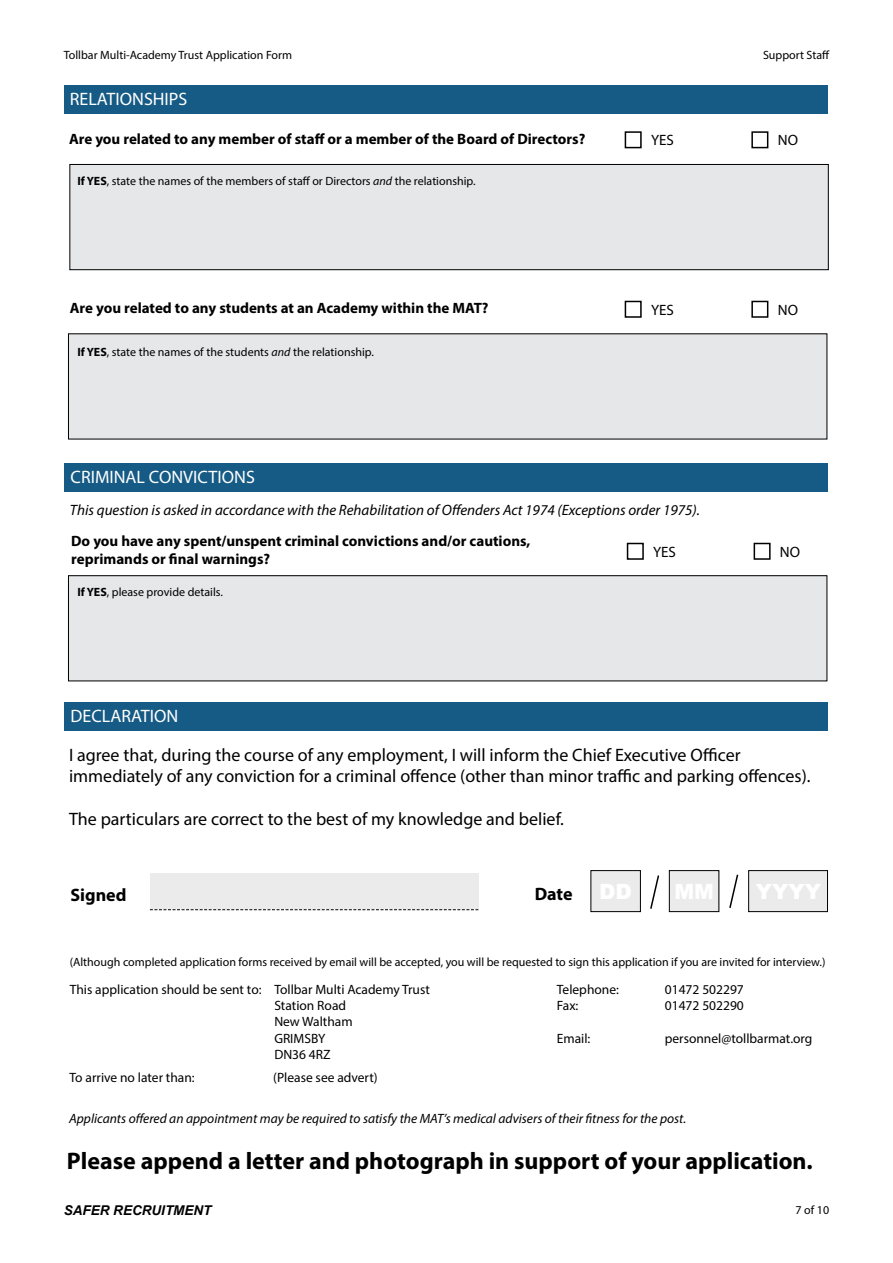
<style>
.page{position:relative;width:893px;height:1263px;background:#fff}
.page>*{position:absolute;margin:0;border:0;box-sizing:border-box;transform-origin:0 0}
.t1{font:700 24px "Myriad Pro";color:#000}
.t2{font:18px/21.6px "Myriad Pro";color:#000}
.t3{font:18px "Myriad Pro";color:#fff}
.t4{font:700 18px "Myriad Pro";color:#000}
.t5{font:700 15px/18px "Myriad Pro";color:#000}
.t6{font:italic 15px "Myriad Pro";color:#000}
.t7{font:15px "Myriad Pro";color:#000}
.t8{font:13.5px/16.2px "Myriad Pro";color:#000}
.t9{font:italic 13.5px "Myriad Pro";color:#000}
.t10{font:italic 700 13.5px "Arial";color:#000}
.t11{font:12px "Myriad Pro";color:#000}
.s1{font-weight:700}
.s2{font-style:italic}
</style>
<div class="page">
<div style="left:70px;top:164px;width:758px;height:106px;background:#e6e7e8"></div>
<div style="left:70px;top:164px;width:758px;height:106px;border:1px solid #000"></div>
<div style="left:68px;top:334px;width:759px;height:105px;background:#e6e7e8"></div>
<div style="left:68px;top:576px;width:759px;height:105px;background:#e6e7e8"></div>
<div style="left:68px;top:575px;width:759px;height:106px;border:1px solid #000"></div>
<div style="left:591px;top:871px;width:50px;height:40px;background:#ebebec"></div>
<div style="left:670px;top:871px;width:49px;height:40px;background:#ebebec"></div>
<div style="left:749px;top:871px;width:79px;height:40px;background:#ebebec"></div>
<div style="left:150px;top:873px;width:328px;height:36px;background:#ebebec"></div>
<div style="left:64px;top:85px;width:764px;height:28px;background:#165b85"></div>
<div style="left:65px;top:463px;width:763px;height:28px;background:#165b85"></div>
<div style="left:65px;top:703px;width:763px;height:28px;background:#165b85"></div>
<div style="left:625px;top:131px;width:17px;height:17px;border:2px solid #000"></div>
<div style="left:751px;top:131px;width:17px;height:17px;border:2px solid #000"></div>
<div style="left:627px;top:543px;width:17px;height:17px;border:2px solid #000"></div>
<div style="left:754px;top:543px;width:17px;height:17px;border:2px solid #000"></div>
<div style="left:625px;top:301px;width:17px;height:17px;border:2px solid #000"></div>
<div style="left:751px;top:301px;width:17px;height:17px;border:2px solid #000"></div>
<svg style="left:150px;top:909px;width:328px;height:1px"></svg>
<div style="left:591px;top:870px;width:50px;height:42px;border:1px solid #000"></div>
<div style="left:669px;top:870px;width:50px;height:42px;border:1px solid #000"></div>
<div style="left:748px;top:870px;width:80px;height:42px;border:1px solid #000"></div>
<svg style="left:650px;top:875px;width:10px;height:34px"></svg>
<svg style="left:729px;top:874px;width:10px;height:34px"></svg>
<p class="t11" style="left:64px;top:47px;width:230px">Tollbar Multi-Academy Trust Application Form</p>
<p class="t11" style="left:763px;top:47px;width:68px">Support Staff</p>
<h2 class="t3" style="left:70px;top:88px;width:119px">RELATIONSHIPS</h2>
<p class="t5" style="left:69px;top:129px;width:518px">Are you related to any member of staff or a member of the Board of Directors?</p>
<p class="t11" style="left:77px;top:174px;width:400px"><span class="s1">If YES</span>, state the names of the members of staff or Directors <span class="s2">and</span> the relationship.</p>
<p class="t5" style="left:70px;top:299px;width:420px">Are you related to any students at an Academy within the MAT?</p>
<p class="t11" style="left:77px;top:344px;width:298px"><span class="s1">If YES</span>, state the names of the students <span class="s2">and</span> the relationship.</p>
<h2 class="t3" style="left:71px;top:466px;width:186px">CRIMINAL CONVICTIONS</h2>
<p class="t7" style="left:651px;top:131px;width:24px">YES</p>
<p class="t7" style="left:778px;top:131px;width:22px">NO</p>
<p class="t7" style="left:651px;top:301px;width:24px">YES</p>
<p class="t7" style="left:778px;top:301px;width:22px">NO</p>
<p class="t6" style="left:70px;top:501px;width:631px">This question is asked in accordance with the Rehabilitation of Offenders Act 1974 (Exceptions order 1975).</p>
<p class="t5" style="left:71px;top:531px;width:461px">Do you have any spent/unspent criminal convictions and/or cautions, reprimands or final warnings?</p>
<p class="t11" style="left:77px;top:584px;width:147px"><span class="s1">If YES</span>, please provide details.</p>
<h2 class="t3" style="left:71px;top:705px;width:109px">DECLARATION</h2>
<p class="t7" style="left:653px;top:543px;width:24px">YES</p>
<p class="t7" style="left:780px;top:543px;width:22px">NO</p>
<h2 class="t2" style="left:69px;top:743px;width:743px">I agree that, during the course of any employment, I will inform the Chief Executive Officer immediately of any conviction for a criminal offence (other than minor traffic and parking offences).</h2>
<h2 class="t2" style="left:69px;top:808px;width:496px">The particulars are correct to the best of my knowledge and belief.</h2>
<h2 class="t4" style="left:71px;top:883px;width:57px">Signed</h2>
<h2 class="t4" style="left:535px;top:882px;width:39px">Date</h2>
<p class="t11" style="left:70px;top:955px;width:757px">(Although completed application forms received by email will be accepted, you will be requested to sign this application if you are invited for interview.)</p>
<p class="t8" style="left:70px;top:981px;width:193px">This application should be sent to:</p>
<p class="t8" style="left:274px;top:981px;width:157px">Tollbar Multi Academy Trust<br>Station Road<br>New Waltham<br>GRIMSBY<br>DN36 4RZ</p>
<p class="t8" style="left:557px;top:981px;width:64px">Telephone:</p>
<p class="t8" style="left:665px;top:981px;width:81px">01472 502297</p>
<p class="t8" style="left:557px;top:997px;width:23px">Fax:</p>
<p class="t8" style="left:665px;top:997px;width:81px">01472 502290</p>
<p class="t8" style="left:557px;top:1030px;width:35px">Email:</p>
<p class="t8" style="left:665px;top:1030px;width:149px">personnel@tollbarmat.org</p>
<p class="t8" style="left:70px;top:1069px;width:127px">To arrive no later than:</p>
<p class="t8" style="left:273px;top:1069px;width:106px">(Please see advert)</p>
<p class="t9" style="left:69px;top:1110px;width:619px">Applicants offered an appointment may be required to satisfy the MAT’s medical advisers of their fitness for the post.</p>
<h1 class="t1" style="left:67px;top:1145px;width:747px">Please append a letter and photograph in support of your application.</h1>
<p class="t10" style="left:64px;top:1201px;width:149px">SAFER RECRUITMENT</p>
<p class="t11" style="left:795px;top:1203px;width:35px">7 of 10</p>
</div>
